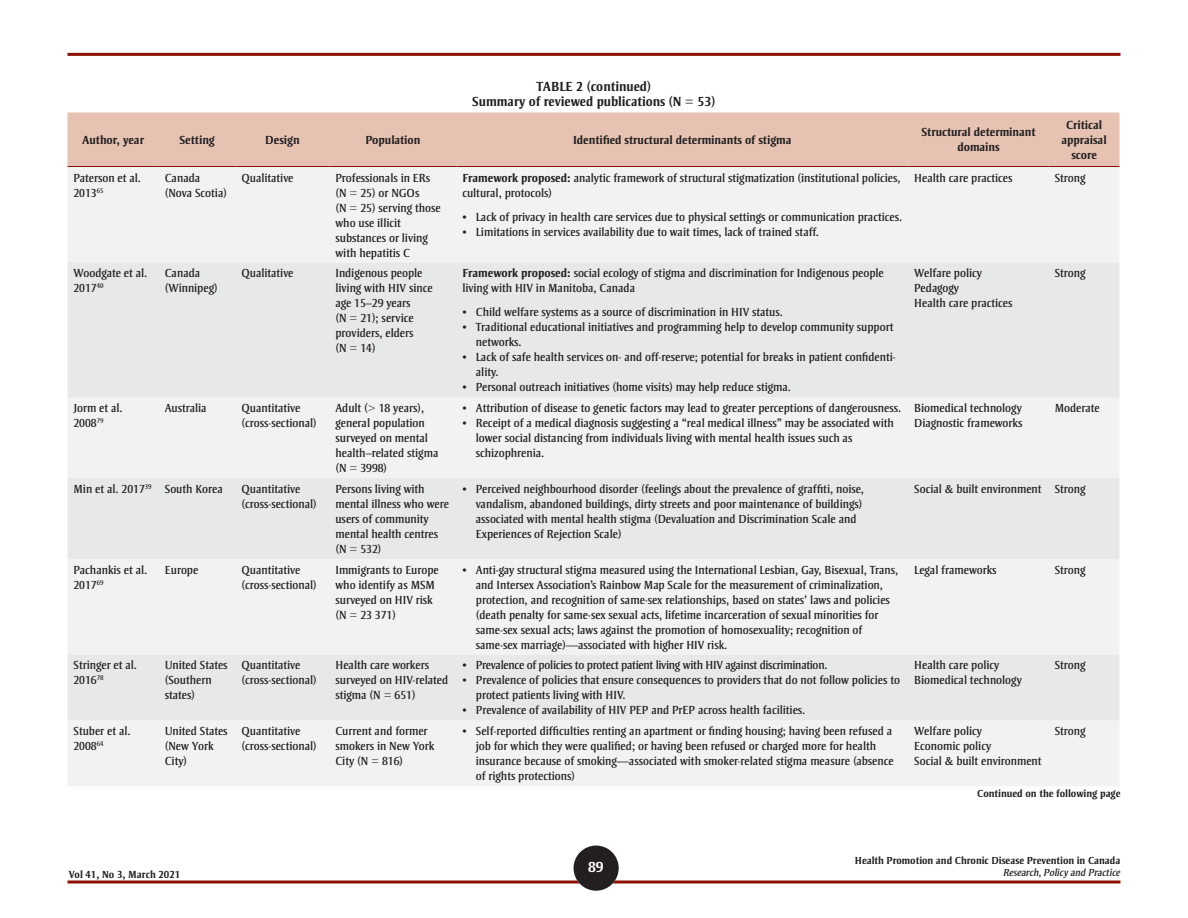
<style>
.page{position:relative;width:1188px;height:918px;background:#fff}
.page>*{position:absolute;margin:0;border:0;box-sizing:border-box;transform-origin:0 0}
.t1{font:700 15px "Strayhorn MT Std";color:#fff}
.Tableau_titre{font:700 13.5px/15px "Strayhorn MT Std";color:#231f20;text-align:center}
.Tableau_Body{font:12px/15px "Strayhorn MT Std";color:#231f20}
.Tableau_titre_de_col{font:700 12px/15px "Strayhorn MT Std";color:#231f20;text-align:center}
.Tableau_Body-2{font:12px "Strayhorn MT Std";letter-spacing:-.02em;color:#231f20}
.Tableau_titre-2{font:700 10.5px "Strayhorn MT Std";color:#231f20}
.t2{font:italic 10.5px "Strayhorn MT Std";color:#231f20}
.s1{font-weight:700}
</style>
<div class="page">
<hr style="left:68px;top:53px;width:1052px;height:3px;background:#8c0f05">
<svg style="left:68px;top:880px;width:1052px;height:4px;background:#a84a43"></svg>
<div style="left:574px;top:846px;width:45px;height:45px;background:#231f20;border-radius:50%"></div>
<div style="left:68px;top:112px;width:1051px;height:54px;background:#e5c2b2"></div>
<div style="left:68px;top:166px;width:1051px;height:620px;background:#f2f2f3"></div>
<svg style="left:68px;top:263px;width:1051px;height:457px;fill:#e7e8e8"></svg>
<hr style="left:68px;top:166px;width:91px;height:1px;background:#8c0f05">
<hr style="left:159px;top:166px;width:76px;height:1px;background:#8c0f05">
<hr style="left:236px;top:166px;width:93px;height:1px;background:#8c0f05">
<hr style="left:329px;top:166px;width:127px;height:1px;background:#8c0f05">
<hr style="left:456px;top:166px;width:452px;height:1px;background:#8c0f05">
<hr style="left:908px;top:166px;width:141px;height:1px;background:#8c0f05">
<hr style="left:1049px;top:166px;width:70px;height:1px;background:#8c0f05">
<p class="Tableau_titre" style="left:472px;top:79px;width:245px">TABLE 2 (continued)<br>Summary of reviewed publications (N = 53)</p>
<p class="Tableau_titre_de_col" style="left:82px;top:132px;width:63px">Author, year</p>
<p class="Tableau_titre_de_col" style="left:179px;top:132px;width:37px">Setting</p>
<p class="Tableau_titre_de_col" style="left:265px;top:132px;width:36px">Design</p>
<p class="Tableau_titre_de_col" style="left:365px;top:132px;width:57px">Population</p>
<p class="Tableau_titre_de_col" style="left:573px;top:132px;width:220px">Identified structural determinants of stigma</p>
<p class="Tableau_titre_de_col" style="left:921px;top:125px;width:116px">Structural determinant domains</p>
<p class="Tableau_titre_de_col" style="left:1062px;top:117px;width:47px">Critical appraisal score</p>
<p class="Tableau_Body" style="left:74px;top:170px;width:69px">Paterson et al.<br>2013<sup>65</sup></p>
<p class="Tableau_Body" style="left:165px;top:170px;width:64px">Canada (Nova Scotia)</p>
<p class="Tableau_Body" style="left:242px;top:170px;width:53px">Qualitative</p>
<p class="Tableau_Body" style="left:335px;top:170px;width:107px">Professionals in ERs (N = 25) or NGOs<br>(N = 25) serving those who use illicit substances or living with hepatitis C</p>
<p class="Tableau_Body" style="left:462px;top:170px;width:440px"><span class="s1">Framework proposed:</span> analytic framework of structural stigmatization (institutional policies, cultural, protocols)</p>
<p class="Tableau_Body" style="left:914px;top:170px;width:100px">Health care practices</p>
<p class="Tableau_Body" style="left:1055px;top:170px;width:32px">Strong</p>
<p class="Tableau_Body" style="left:462px;top:209px;width:441px">• Lack of privacy in health care services due to physical settings or communication practices.</p>
<p class="Tableau_Body" style="left:462px;top:224px;width:358px">• Limitations in services availability due to wait times, lack of trained staff.</p>
<p class="Tableau_Body" style="left:74px;top:266px;width:75px">Woodgate et al.<br>2017<sup>40</sup></p>
<p class="Tableau_Body" style="left:165px;top:266px;width:54px">Canada (Winnipeg)</p>
<p class="Tableau_Body" style="left:242px;top:266px;width:53px">Qualitative</p>
<p class="Tableau_Body" style="left:335px;top:266px;width:99px">Indigenous people living with HIV since age 15–29 years<br>(N = 21); service providers, elders<br>(N = 14)</p>
<p class="Tableau_Body" style="left:462px;top:266px;width:423px"><span class="s1">Framework proposed:</span> social ecology of stigma and discrimination for Indigenous people living with HIV in Manitoba, Canada</p>
<p class="Tableau_Body" style="left:462px;top:305px;width:322px">• Child welfare systems as a source of discrimination in HIV status.</p>
<p class="Tableau_Body" style="left:476px;top:320px;width:419px;text-indent:-14px">• Traditional educational initiatives and programming help to develop community support networks.</p>
<p class="Tableau_Body" style="left:476px;top:350px;width:421px;text-indent:-14px">• Lack of safe health services on- and off-reserve; potential for breaks in patient confidenti&shy;ality.</p>
<p class="Tableau_Body" style="left:462px;top:380px;width:330px">• Personal outreach initiatives (home visits) may help reduce stigma.</p>
<p class="Tableau_Body" style="left:74px;top:401px;width:51px">Jorm et al.<br>2008<sup>79</sup></p>
<p class="Tableau_Body" style="left:165px;top:401px;width:43px">Australia</p>
<p class="Tableau_Body" style="left:242px;top:401px;width:77px">Quantitative (cross-sectional)</p>
<p class="Tableau_Body" style="left:335px;top:401px;width:105px">Adult (&gt; 18 years), general population surveyed on mental health–related stigma (N = 3998)</p>
<p class="Tableau_Body" style="left:462px;top:401px;width:440px">• Attribution of disease to genetic factors may lead to greater perceptions of dangerousness.</p>
<p class="Tableau_Body" style="left:476px;top:416px;width:420px;text-indent:-14px">• Receipt of a medical diagnosis suggesting a “real medical illness” may be associated with lower social distancing from individuals living with mental health issues such as schizophrenia.</p>
<p class="Tableau_Body" style="left:914px;top:266px;width:100px">Welfare policy<br>Pedagogy<br>Health care practices</p>
<p class="Tableau_Body" style="left:1055px;top:266px;width:32px">Strong</p>
<p class="Tableau_Body" style="left:914px;top:401px;width:110px">Biomedical technology<br>Diagnostic frameworks</p>
<p class="Tableau_Body" style="left:1055px;top:401px;width:47px">Moderate</p>
<p class="Tableau_Body" style="left:74px;top:481px;width:80px">Min et al. 2017<sup>39</sup></p>
<p class="Tableau_Body" style="left:165px;top:481px;width:60px">South Korea</p>
<p class="Tableau_Body" style="left:242px;top:481px;width:77px">Quantitative (cross-sectional)</p>
<p class="Tableau_Body" style="left:335px;top:481px;width:115px">Persons living with mental illness who were users of community mental health centres (N = 532)</p>
<p class="Tableau_Body" style="left:476px;top:481px;width:390px;text-indent:-14px">• Perceived neighbourhood disorder (feelings about the prevalence of graffiti, noise, vandalism, abandoned buildings, dirty streets and poor maintenance of buildings) associated with mental health stigma (Devaluation and Discrimination Scale and Experiences of Rejection Scale)</p>
<p class="Tableau_Body" style="left:914px;top:481px;width:129px">Social &amp; built environment</p>
<p class="Tableau_Body" style="left:1055px;top:481px;width:32px">Strong</p>
<p class="Tableau_Body" style="left:74px;top:562px;width:75px">Pachankis et al.<br>2017<sup>69</sup></p>
<p class="Tableau_Body" style="left:165px;top:562px;width:35px">Europe</p>
<p class="Tableau_Body" style="left:242px;top:562px;width:77px">Quantitative (cross-sectional)</p>
<p class="Tableau_Body" style="left:335px;top:562px;width:105px">Immigrants to Europe who identify as MSM surveyed on HIV risk (N = 23 371)</p>
<p class="Tableau_Body" style="left:476px;top:562px;width:424px;text-indent:-14px">• Anti-gay structural stigma measured using the International Lesbian, Gay, Bisexual, Trans, and Intersex Association’s Rainbow Map Scale for the measurement of criminalization, protection, and recognition of same-sex relationships, based on states’ laws and policies (death penalty for same-sex sexual acts, lifetime incarceration of sexual minorities for same-sex sexual acts; laws against the promotion of homosexuality; recognition of same-sex marriage)—associated with higher HIV risk.</p>
<p class="Tableau_Body" style="left:914px;top:562px;width:84px">Legal frameworks</p>
<p class="Tableau_Body" style="left:1055px;top:562px;width:32px">Strong</p>
<p class="Tableau_Body" style="left:74px;top:658px;width:65px">Stringer et al.<br>2016<sup>78</sup></p>
<p class="Tableau_Body" style="left:165px;top:658px;width:64px">United States (Southern states)</p>
<p class="Tableau_Body" style="left:242px;top:658px;width:77px">Quantitative (cross-sectional)</p>
<p class="Tableau_Body" style="left:335px;top:658px;width:114px">Health care workers surveyed on HIV-related stigma (N = 651)</p>
<p class="Tableau_Body-2" style="left:462px;top:659px;width:367px">• Prevalence of policies to protect patient living with HIV against discrimination.</p>
<p class="Tableau_Body" style="left:914px;top:658px;width:109px">Health care policy<br>Biomedical technology</p>
<p class="Tableau_Body" style="left:1055px;top:658px;width:32px">Strong</p>
<p class="Tableau_Body" style="left:476px;top:673px;width:426px;text-indent:-14px">• Prevalence of policies that ensure consequences to providers that do not follow policies to protect patients living with HIV.</p>
<p class="Tableau_Body" style="left:462px;top:703px;width:345px">• Prevalence of availability of HIV PEP and PrEP across health facilities.</p>
<p class="Tableau_Body" style="left:74px;top:724px;width:59px">Stuber et al.<br>2008<sup>64</sup></p>
<p class="Tableau_Body" style="left:165px;top:724px;width:64px">United States (New York<br>City)</p>
<p class="Tableau_Body" style="left:242px;top:724px;width:77px">Quantitative (cross-sectional)</p>
<p class="Tableau_Body" style="left:335px;top:724px;width:100px">Current and former smokers in New York<br>City (N = 816)</p>
<p class="Tableau_Body" style="left:476px;top:724px;width:419px;text-indent:-14px">• Self-reported difficulties renting an apartment or finding housing; having been refused a job for which they were qualified; or having been refused or charged more for health insurance because of smoking—associated with smoker-related stigma measure (absence of rights protections)</p>
<p class="Tableau_Body" style="left:914px;top:724px;width:129px">Welfare policy<br>Economic policy<br>Social &amp; built environment</p>
<p class="Tableau_Body" style="left:1055px;top:724px;width:32px">Strong</p>
<p class="Tableau_titre-2" style="left:977px;top:787px;width:145px">Continued on the following page</p>
<p class="Tableau_titre-2" style="left:855px;top:855px;width:267px">Health Promotion and Chronic Disease Prevention in Canada</p>
<p class="t1" style="left:588px;top:858px;width:17px">89</p>
<p class="Tableau_titre-2" style="left:69px;top:868px;width:113px">Vol 41, No 3, March 2021</p>
<p class="t2" style="left:1003px;top:867px;width:119px">Research, Policy and Practice</p>
</div>
